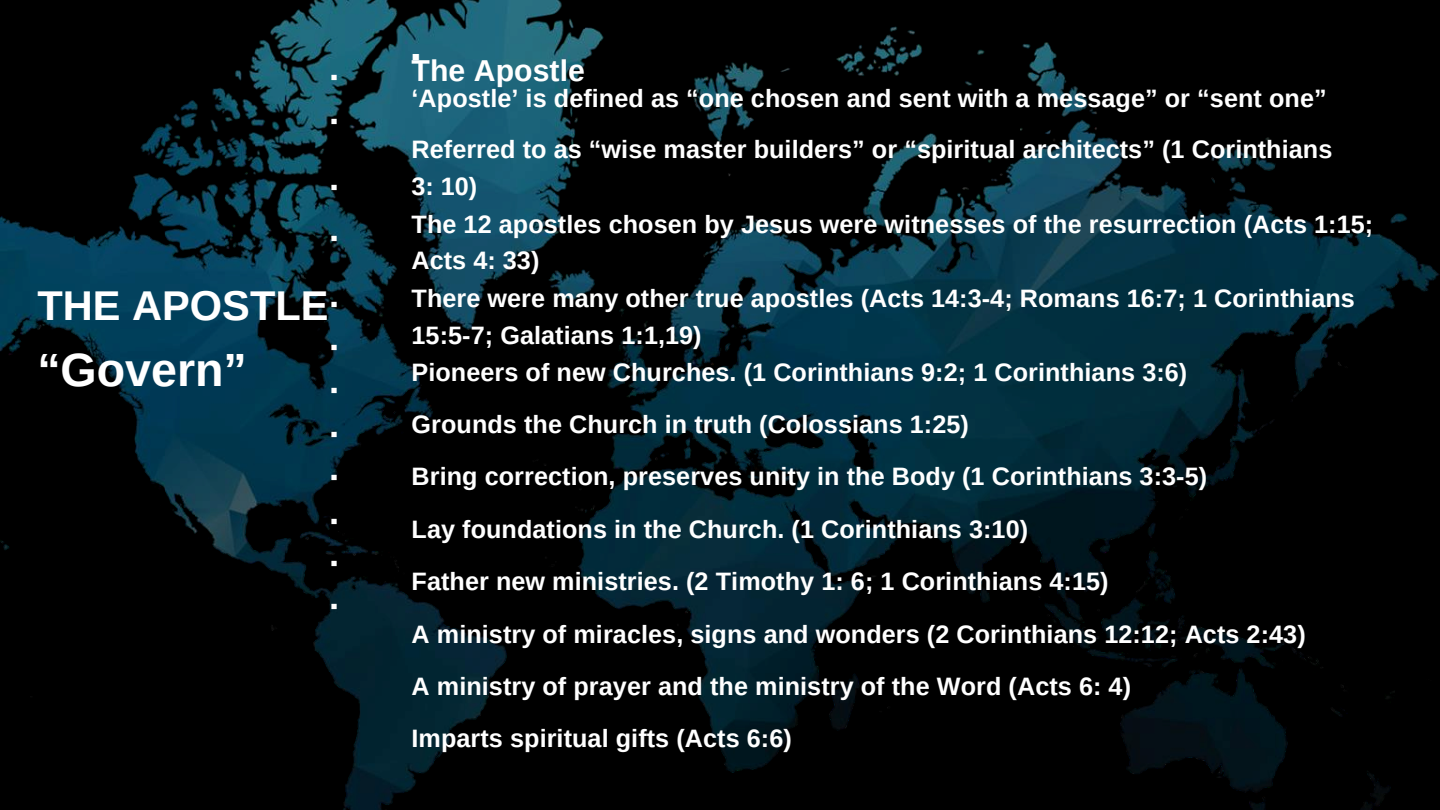
<style>
.page{position:relative;width:1440px;height:810px;background:#fff}
.page>*{position:absolute;margin:0;border:0;box-sizing:border-box;transform-origin:0 0}
.t1{font:700 46.6px "Arimo";color:#fff}
.t2{font:700 41.6px "Arimo";color:#fff}
.t3{font:700 30.2px "Arimo";letter-spacing:.005em;color:#fff}
.t4{font:700 25.2px "Arimo";letter-spacing:.005em;color:#fff}
.t5{font:25.2px "Arimo";color:#fff}
.t6{font:20.9px "Arimo";color:#fff}
</style>
<div class="page">
<img style="left:0;top:0;width:1440px;height:810px">
<p class="t6" style="left:331px;top:65px;width:9px">▪</p>
<p class="t6" style="left:331px;top:109px;width:9px">▪</p>
<p class="t6" style="left:331px;top:175px;width:9px">▪</p>
<h1 class="t6" style="left:331px;top:226px;width:9px">▪</h1>
<p class="t2" style="left:37px;top:283px;width:293px">THE APOSTLE</p>
<p class="t1" style="left:37px;top:344px;width:211px">“Govern”</p>
<p class="t6" style="left:331px;top:292px;width:9px">▪</p>
<p class="t6" style="left:331px;top:336px;width:9px">▪</p>
<p class="t6" style="left:331px;top:378px;width:9px">▪</p>
<p class="t6" style="left:331px;top:422px;width:9px">▪</p>
<p class="t6" style="left:331px;top:465px;width:9px">▪</p>
<p class="t6" style="left:331px;top:509px;width:9px">▪</p>
<p class="t6" style="left:331px;top:552px;width:9px">▪</p>
<p class="t6" style="left:331px;top:594px;width:9px">▪</p>
<p class="t5" style="left:412px;top:43px;width:10px">▪</p>
<p class="t3" style="left:412px;top:54px;width:175px">The Apostle</p>
<p class="t4" style="left:412px;top:84px;width:917px">‘Apostle’ is defined as “one chosen and sent with a message” or “sent one”</p>
<p class="t4" style="left:412px;top:135px;width:922px">Referred to as “wise master builders” or “spiritual architects” (1 Corinthians</p>
<p class="t4" style="left:412px;top:172px;width:67px">3: 10)</p>
<p class="t4" style="left:412px;top:210px;width:963px">The 12 apostles chosen by Jesus were witnesses of the resurrection (Acts 1:15;</p>
<p class="t4" style="left:412px;top:247px;width:129px">Acts 4: 33)</p>
<p class="t4" style="left:412px;top:284px;width:945px">There were many other true apostles (Acts 14:3-4; Romans 16:7; 1 Corinthians</p>
<p class="t4" style="left:412px;top:321px;width:292px">15:5-7; Galatians 1:1,19)</p>
<p class="t4" style="left:412px;top:358px;width:777px">Pioneers of new Churches. (1 Corinthians 9:2; 1 Corinthians 3:6)</p>
<p class="t4" style="left:412px;top:410px;width:559px">Grounds the Church in truth (Colossians 1:25)</p>
<p class="t4" style="left:412px;top:463px;width:797px">Bring correction, preserves unity in the Body (1 Corinthians 3:3-5)</p>
<p class="t4" style="left:412px;top:515px;width:618px">Lay foundations in the Church. (1 Corinthians 3:10)</p>
<p class="t4" style="left:412px;top:568px;width:699px">Father new ministries. (2 Timothy 1: 6; 1 Corinthians 4:15)</p>
<p class="t4" style="left:412px;top:620px;width:896px">A ministry of miracles, signs and wonders (2 Corinthians 12:12; Acts 2:43)</p>
<p class="t4" style="left:412px;top:672px;width:721px">A ministry of prayer and the ministry of the Word (Acts 6: 4)</p>
<p class="t4" style="left:412px;top:724px;width:382px">Imparts spiritual gifts (Acts 6:6)</p>
</div>
